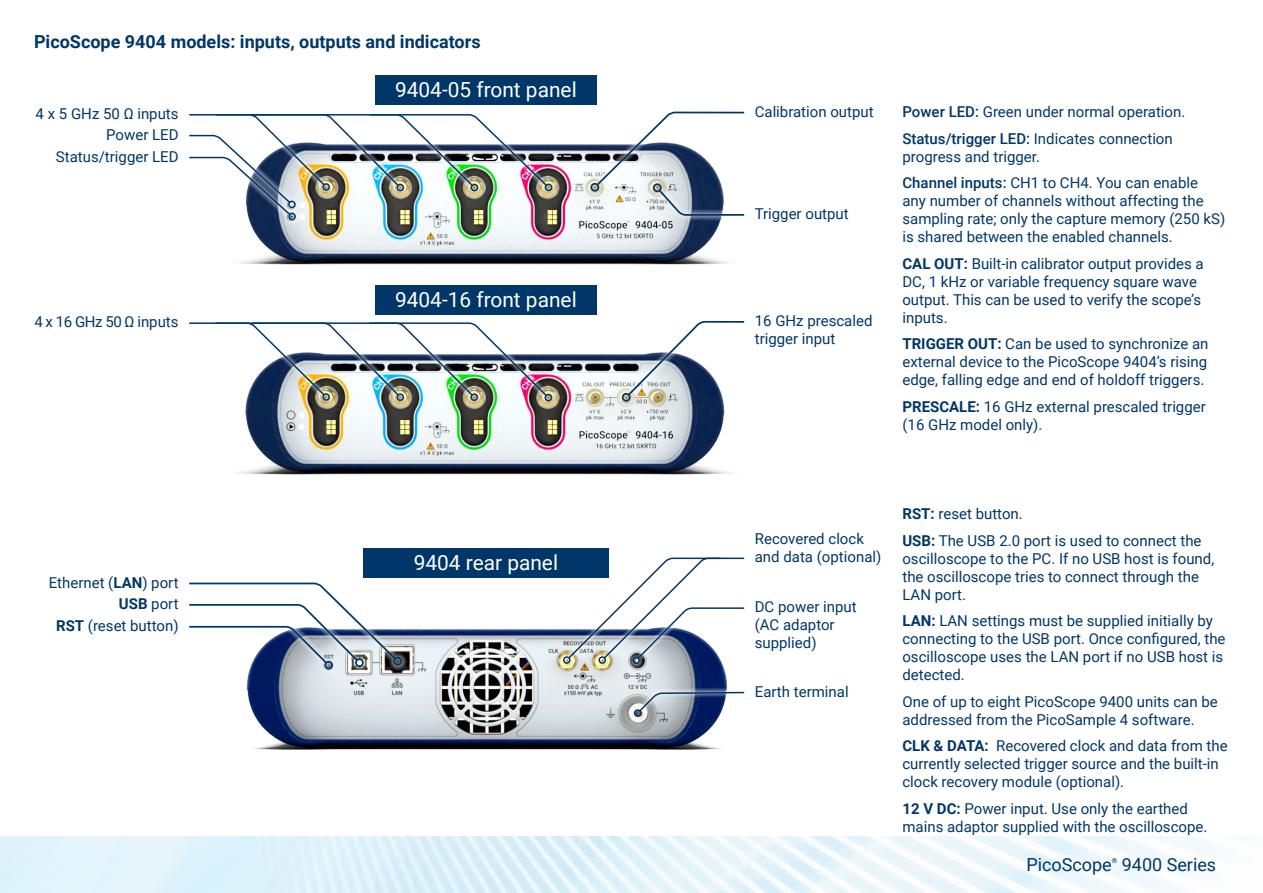
<style>
.page{position:relative;width:1263px;height:893px;background:#fff}
.page>*{position:absolute;margin:0;border:0;box-sizing:border-box;transform-origin:0 0}
.t1{font:20.85px "Roboto";color:#fff}
.t2{font:700 18px "Roboto";color:#003768}
.t3{font:18px "Roboto";color:#003768}
.t4{font:15px/18px "Roboto";color:#003768}
.t5{font:7.05px "Roboto";color:#003768}
.s1{font-weight:700}
.s2{font-weight:500}
</style>
<div class="page">
<img style="left:0;top:836px;width:1219px;height:57px">
<img style="left:239px;top:354px;width:491px;height:121px">
<img style="left:246px;top:629px;width:482px;height:121px">
<div style="left:375px;top:75px;width:222px;height:29px;background:#003768"></div>
<img style="left:239px;top:144px;width:491px;height:121px">
<svg style="left:648px;top:217px;width:82px;height:4px"></svg>
<svg style="left:585px;top:144px;width:10px;height:53px"></svg>
<svg style="left:595px;top:111px;width:150px;height:106px"></svg>
<div style="left:590px;top:183px;width:9px;height:9px;border:2px solid #003768;border-radius:50%"></div>
<svg style="left:549px;top:144px;width:7px;height:51px"></svg>
<div style="left:545px;top:184px;width:7px;height:7px;border:2px solid #003768;border-radius:50%"></div>
<img style="left:239px;top:354px;width:317px;height:51px">
<div style="left:545px;top:394px;width:7px;height:7px;border:2px solid #003768;border-radius:50%"></div>
<div style="left:470px;top:393px;width:8px;height:8px;border:2px solid #003768;border-radius:50%"></div>
<div style="left:396px;top:393px;width:8px;height:8px;border:2px solid #003768;border-radius:50%"></div>
<img style="left:189px;top:322px;width:359px;height:76px">
<div style="left:322px;top:393px;width:8px;height:8px;border:2px solid #003768;border-radius:50%"></div>
<svg style="left:239px;top:217px;width:62px;height:8px"></svg>
<img style="left:189px;top:114px;width:360px;height:103px">
<div style="left:288px;top:213px;width:8px;height:7px;border:2px solid #003768;border-radius:50%"></div>
<div style="left:363px;top:548px;width:246px;height:30px;background:#003768"></div>
<svg style="left:369px;top:629px;width:38px;height:41px"></svg>
<div style="left:393px;top:657px;width:9px;height:9px;border:2px solid #003768;border-radius:50%"></div>
<svg style="left:338px;top:665px;width:31px;height:7px"></svg>
<div style="left:355px;top:658px;width:9px;height:9px;border:2px solid #003768;border-radius:50%"></div>
<svg style="left:246px;top:665px;width:92px;height:9px"></svg>
<svg style="left:189px;top:582px;width:209px;height:83px"></svg>
<div style="left:324px;top:661px;width:9px;height:9px;border:2px solid #003768;border-radius:50%"></div>
<div style="left:375px;top:285px;width:222px;height:29px;background:#003768"></div>
<svg style="left:617px;top:354px;width:113px;height:53px"></svg>
<svg style="left:626px;top:320px;width:119px;height:77px"></svg>
<div style="left:622px;top:393px;width:8px;height:9px;border:2px solid #003768;border-radius:50%"></div>
<svg style="left:630px;top:688px;width:98px;height:33px"></svg>
<svg style="left:637px;top:691px;width:108px;height:22px"></svg>
<div style="left:634px;top:709px;width:7px;height:8px;border:2px solid #003768;border-radius:50%"></div>
<svg style="left:559px;top:629px;width:169px;height:38px"></svg>
<div style="left:598px;top:656px;width:8px;height:8px;border:2px solid #003768;border-radius:50%"></div>
<svg style="left:567px;top:557px;width:178px;height:103px"></svg>
<div style="left:563px;top:656px;width:7px;height:8px;border:2px solid #003768;border-radius:50%"></div>
<p class="t2" style="left:34px;top:29px;width:448px">PicoScope 9404 models: inputs, outputs and indicators</p>
<p class="t4" style="left:36px;top:104px;width:144px">4 x 5 GHz 50 Ω inputs</p>
<p class="t4" style="left:106px;top:125px;width:74px">Power LED</p>
<p class="t4" style="left:56px;top:147px;width:124px">Status/trigger LED</p>
<p class="t4" style="left:34px;top:312px;width:146px">4 x 16 GHz 50 Ω inputs</p>
<p class="t4" style="left:49px;top:571px;width:131px;line-height:21.6px;text-align:right">Ethernet (<span class="s1">LAN</span>) port<br><span class="s1">USB</span> port<br><span class="s1">RST</span> (reset button)</p>
<h1 class="t1" style="left:395px;top:75px;width:183px">9404-05 front panel</h1>
<h1 class="t1" style="left:395px;top:285px;width:183px">9404-16 front panel</h1>
<h1 class="t1" style="left:414px;top:548px;width:146px">9404 rear panel</h1>
<p class="t4" style="left:755px;top:102px;width:120px">Calibration output</p>
<p class="t4" style="left:755px;top:204px;width:95px">Trigger output</p>
<p class="t4" style="left:755px;top:311px;width:119px">16 GHz prescaled trigger input</p>
<p class="t4" style="left:902px;top:98px;width:284px;line-height:26.5px"><span class="s2">Power LED:</span> Green under normal operation.<br><span class="s2">Status/trigger LED:</span> Indicates connection</p>
<p class="t4" style="left:902px;top:143px;width:297px;line-height:26.5px">progress and trigger.<br><span class="s2">Channel inputs:</span> CH1 to CH4. You can enable</p>
<p class="t4" style="left:902px;top:191px;width:324px">any number of channels without affecting the sampling rate; only the capture memory (250 kS) is shared between the enabled channels.</p>
<p class="t4" style="left:902px;top:254px;width:303px"><span class="s1">CAL OUT:</span> Built-in calibrator output provides a DC, 1 kHz or variable frequency square wave output. This can be used to verify the scope’s inputs.</p>
<p class="t4" style="left:902px;top:334px;width:308px;text-align:justify"><span class="s1">TRIGGER OUT:</span> Can be used to synchronize an external device to the PicoScope 9404’s rising edge, falling edge and end of holdoff triggers.</p>
<p class="t4" style="left:902px;top:397px;width:305px"><span class="s1">PRESCALE:</span> 16 GHz external prescaled trigger (16 GHz model only).</p>
<p class="t4" style="left:755px;top:529px;width:128px">Recovered clock and data (optional)</p>
<p class="t4" style="left:755px;top:597px;width:103px">DC power input (AC adaptor supplied)</p>
<p class="t4" style="left:755px;top:682px;width:95px">Earth terminal</p>
<p class="t4" style="left:902px;top:500px;width:301px;line-height:26.5px"><span class="s1">RST:</span> reset button.<br><span class="s1">USB:</span> The USB 2.0 port is used to connect the</p>
<p class="t4" style="left:902px;top:549px;width:313px">oscilloscope to the PC. If no USB host is found, the oscilloscope tries to connect through the<br>LAN port.</p>
<p class="t4" style="left:902px;top:611px;width:325px"><span class="s1">LAN:</span> LAN settings must be supplied initially by connecting to the USB port. Once configured, the oscilloscope uses the LAN port if no USB host is detected.</p>
<p class="t4" style="left:902px;top:692px;width:317px">One of up to eight PicoScope 9400 units can be addressed from the PicoSample 4 software.</p>
<p class="t4" style="left:902px;top:736px;width:327px"><span class="s1">CLK &amp; DATA:</span> Recovered clock and data from the currently selected trigger source and the built-in clock recovery module (optional).</p>
<p class="t4" style="left:902px;top:799px;width:306px"><span class="s1">12 V DC:</span> Power input. Use only the earthed mains adaptor supplied with the oscilloscope.</p>
<p class="t3" style="left:1026px;top:852px;width:87px">PicoScope</p>
<p class="t5" style="left:1112px;top:855px;width:7px">®</p>
<p class="t3" style="left:1122px;top:852px;width:96px">9400 Series</p>
</div>
